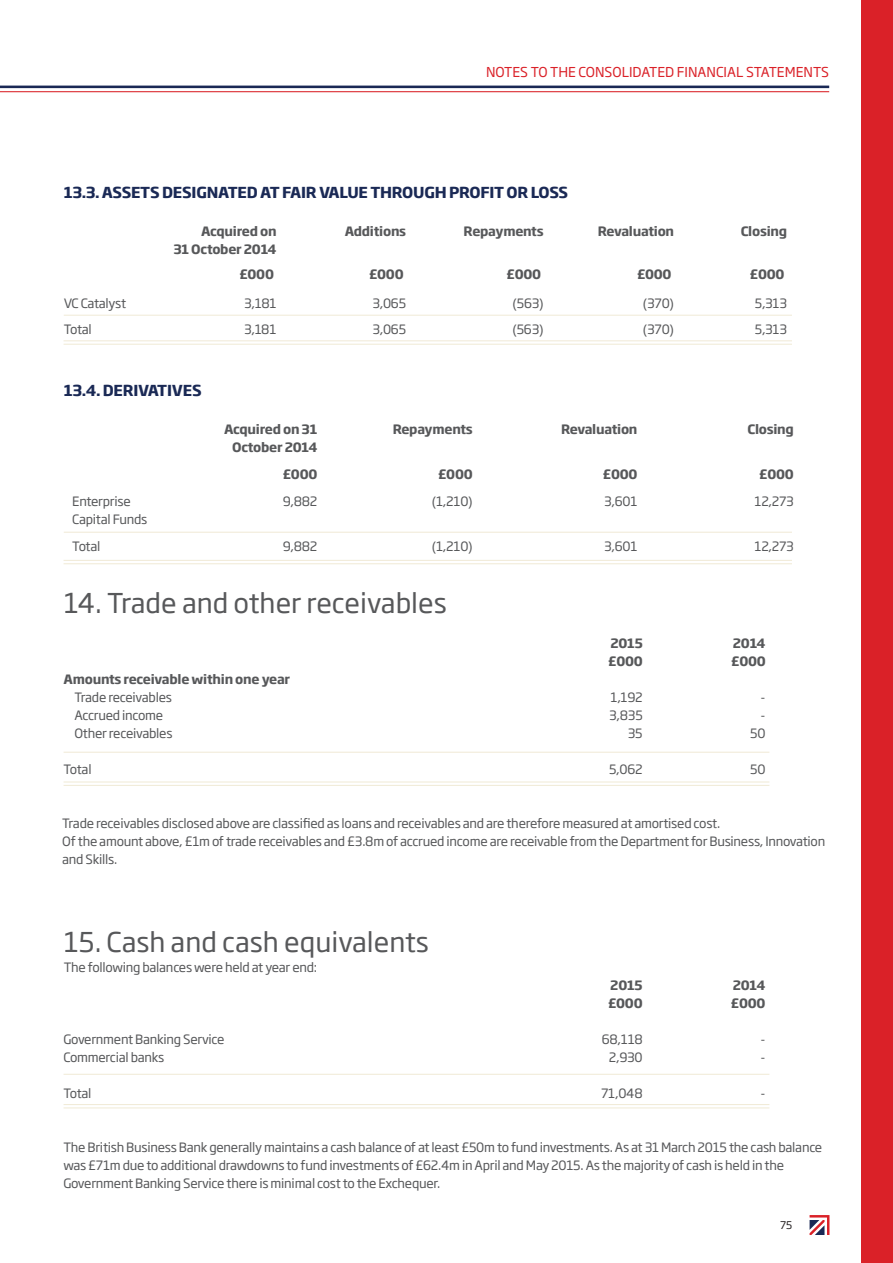
<style>
.page{position:relative;width:893px;height:1263px;background:#fff}
.page>*{position:absolute;margin:0;border:0;box-sizing:border-box;transform-origin:0 0}
.t1{font:27px "Soho Gothic Std";color:#57585a}
.t2{font:700 15px "Soho Gothic Std";letter-spacing:-.015em;color:#1a2955}
.t3{font:13.5px "Soho Gothic Std";color:#da2128}
.t4{font:12.75px/18px "Soho Gothic Std";letter-spacing:-.02em;color:#57585a}
.t5{font:700 12.75px/18px "Soho Gothic Std";letter-spacing:-.02em;color:#57585a;text-align:right}
.t6{font:10.5px "Soho Gothic Std";color:#231f20}
</style>
<div class="page">
<svg style="left:829px;top:1215px;width:1px;height:20px"></svg>
<svg style="left:809px;top:1215px;width:20px;height:20px"></svg>
<hr style="left:0;top:86px;width:829px;height:2px;background:#1a2955">
<hr style="left:64px;top:315px;width:728px;height:1px;background:#f1ebd8">
<hr style="left:64px;top:532px;width:728px;height:1px;background:#f1ebd8">
<hr style="left:64px;top:752px;width:705px;height:1px;background:#f1ebd8">
<hr style="left:64px;top:1074px;width:705px;height:1px;background:#f1ebd8">
<hr style="left:64px;top:781px;width:705px;height:1px;background:#f1ebd8">
<hr style="left:64px;top:785px;width:705px;height:1px;background:#f1ebd8">
<hr style="left:64px;top:560px;width:728px;height:1px;background:#f1ebd8">
<hr style="left:64px;top:563px;width:728px;height:1px;background:#f1ebd8">
<hr style="left:64px;top:340px;width:728px;height:1px;background:#f1ebd8">
<hr style="left:64px;top:344px;width:728px;height:1px;background:#f1ebd8">
<hr style="left:64px;top:1104px;width:705px;height:1px;background:#f1ebd8">
<hr style="left:64px;top:1107px;width:705px;height:1px;background:#f1ebd8">
<div style="left:861px;top:0;width:32px;height:1263px;background:#da2128"></div>
<hr style="left:0;top:91px;width:829px;height:1px;background:#da2128">
<p class="t3" style="left:486px;top:64px;width:345px">NOTES TO THE CONSOLIDATED FINANCIAL STATEMENTS</p>
<p class="t2" style="left:64px;top:183px;width:506px">13.3. ASSETS DESIGNATED AT FAIR VALUE THROUGH PROFIT OR LOSS</p>
<p class="t5" style="left:173px;top:223px;width:105px">Acquired on<br>31 October 2014</p>
<p class="t5" style="left:345px;top:223px;width:63px">Additions</p>
<p class="t5" style="left:464px;top:223px;width:82px">Repayments</p>
<p class="t5" style="left:598px;top:223px;width:78px">Revaluation</p>
<p class="t5" style="left:741px;top:223px;width:48px">Closing</p>
<p class="t5" style="left:239px;top:265px;width:36px">£000</p>
<p class="t5" style="left:369px;top:265px;width:36px">£000</p>
<p class="t5" style="left:506px;top:265px;width:36px">£000</p>
<p class="t5" style="left:637px;top:265px;width:36px">£000</p>
<p class="t5" style="left:750px;top:265px;width:36px">£000</p>
<p class="t4" style="left:64px;top:294px;width:64px">VC Catalyst</p>
<p class="t4" style="left:244px;top:294px;width:34px">3,181</p>
<p class="t4" style="left:372px;top:294px;width:35px">3,065</p>
<p class="t4" style="left:512px;top:294px;width:33px">(563)</p>
<p class="t4" style="left:643px;top:294px;width:33px">(370)</p>
<p class="t4" style="left:755px;top:294px;width:34px">5,313</p>
<p class="t4" style="left:64px;top:321px;width:30px">Total</p>
<p class="t4" style="left:244px;top:321px;width:34px">3,181</p>
<p class="t4" style="left:372px;top:321px;width:35px">3,065</p>
<p class="t4" style="left:512px;top:321px;width:33px">(563)</p>
<p class="t4" style="left:643px;top:321px;width:33px">(370)</p>
<p class="t4" style="left:755px;top:321px;width:34px">5,313</p>
<p class="t2" style="left:64px;top:381px;width:139px">13.4. DERIVATIVES</p>
<p class="t5" style="left:224px;top:420px;width:95px">Acquired on 31<br>October 2014</p>
<p class="t5" style="left:393px;top:420px;width:82px">Repayments</p>
<p class="t5" style="left:561px;top:420px;width:78px">Revaluation</p>
<p class="t5" style="left:747px;top:420px;width:48px">Closing</p>
<p class="t5" style="left:283px;top:465px;width:36px">£000</p>
<p class="t5" style="left:438px;top:465px;width:36px">£000</p>
<p class="t5" style="left:603px;top:465px;width:36px">£000</p>
<p class="t5" style="left:759px;top:465px;width:36px">£000</p>
<p class="t4" style="left:72px;top:492px;width:77px">Enterprise<br>Capital Funds</p>
<p class="t4" style="left:283px;top:492px;width:36px">9,882</p>
<p class="t4" style="left:432px;top:492px;width:42px">(1,210)</p>
<p class="t4" style="left:604px;top:492px;width:35px">3,601</p>
<p class="t4" style="left:754px;top:492px;width:41px">12,273</p>
<p class="t4" style="left:72px;top:537px;width:30px">Total</p>
<p class="t4" style="left:283px;top:537px;width:36px">9,882</p>
<p class="t4" style="left:432px;top:537px;width:42px">(1,210)</p>
<p class="t4" style="left:604px;top:537px;width:35px">3,601</p>
<p class="t4" style="left:754px;top:537px;width:41px">12,273</p>
<h1 class="t1" style="left:64px;top:585px;width:384px">14. Trade and other receivables</h1>
<p class="t5" style="left:610px;top:634px;width:34px">2015</p>
<p class="t5" style="left:733px;top:634px;width:34px">2014</p>
<p class="t5" style="left:608px;top:652px;width:36px">£000</p>
<p class="t5" style="left:731px;top:652px;width:36px">£000</p>
<p class="t5" style="left:64px;top:670px;width:228px">Amounts receivable within one year</p>
<p class="t4" style="left:75px;top:689px;width:99px">Trade receivables</p>
<p class="t4" style="left:610px;top:689px;width:34px">1,192</p>
<p class="t4" style="left:760px;top:689px;width:7px">-</p>
<p class="t4" style="left:74px;top:707px;width:90px">Accrued income</p>
<p class="t4" style="left:609px;top:707px;width:35px">3,835</p>
<p class="t4" style="left:760px;top:707px;width:7px">-</p>
<p class="t4" style="left:74px;top:725px;width:100px">Other receivables</p>
<p class="t4" style="left:628px;top:725px;width:16px">35</p>
<p class="t4" style="left:750px;top:725px;width:17px">50</p>
<p class="t4" style="left:63px;top:761px;width:30px">Total</p>
<p class="t4" style="left:609px;top:761px;width:35px">5,062</p>
<p class="t4" style="left:750px;top:761px;width:17px">50</p>
<p class="t4" style="left:62px;top:815px;width:765px">Trade receivables disclosed above are classified as loans and receivables and are therefore measured at amortised cost.<br>Of the amount above, £1m of trade receivables and £3.8m of accrued income are receivable from the Department for Business, Innovation and Skills.</p>
<h1 class="t1" style="left:64px;top:925px;width:367px">15. Cash and cash equivalents</h1>
<p class="t4" style="left:64px;top:959px;width:255px">The following balances were held at year end:</p>
<p class="t5" style="left:610px;top:976px;width:34px">2015</p>
<p class="t5" style="left:733px;top:976px;width:34px">2014</p>
<p class="t5" style="left:608px;top:994px;width:36px">£000</p>
<p class="t5" style="left:731px;top:994px;width:36px">£000</p>
<p class="t4" style="left:63px;top:1031px;width:163px">Government Banking Service</p>
<p class="t4" style="left:602px;top:1031px;width:42px">68,118</p>
<p class="t4" style="left:760px;top:1031px;width:7px">-</p>
<p class="t4" style="left:63px;top:1049px;width:102px">Commercial banks</p>
<p class="t4" style="left:609px;top:1049px;width:35px">2,930</p>
<p class="t4" style="left:760px;top:1049px;width:7px">-</p>
<p class="t4" style="left:63px;top:1085px;width:30px">Total</p>
<p class="t4" style="left:601px;top:1085px;width:43px">71,048</p>
<p class="t4" style="left:760px;top:1085px;width:7px">-</p>
<p class="t4" style="left:63px;top:1139px;width:760px">The British Business Bank generally maintains a cash balance of at least £50m to fund investments. As at 31 March 2015 the cash balance was £71m due to additional drawdowns to fund investments of £62.4m in April and May 2015. As the majority of cash is held in the<br>Government Banking Service there is minimal cost to the Exchequer.</p>
<p class="t6" style="left:780px;top:1218px;width:14px">75</p>
</div>
